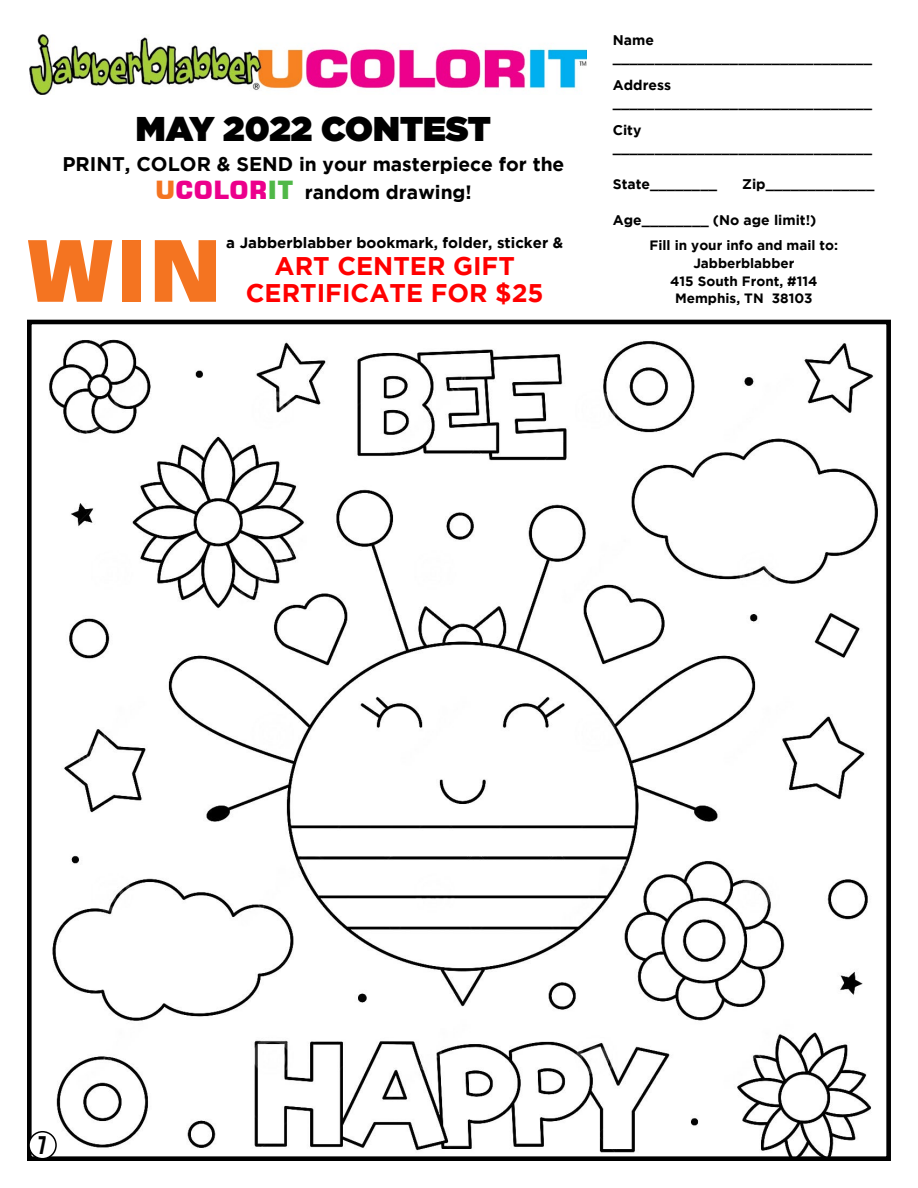
<style>
.page{position:relative;width:918px;height:1188px;background:#fff}
.page>*{position:absolute;margin:0;border:0;box-sizing:border-box;transform-origin:0 0}
.t1{font:84.75px "Square 721 Blk";color:#f47421}
.t2{font:900 34.35px "Gotham";color:#000}
.t3{font:700 25.5px/27px "Gotham";color:#f00;text-align:center}
.t4{font:700 25.5px "Gotham Condensed";color:#000}
.t5{font:700 19.2px/27.3px "Gotham";color:#000;text-align:center}
.t6{font:700 15px "Gotham";color:#000}
.t7{font:700 13.95px/18px "Gotham";color:#000}
.t8{font:700 13.5px/17.9px "Gotham";color:#000;text-align:center}
.s1{font-size:19.65px}
.s2{font-family:"Square 721 Blk";font-weight:400;font-size:25.05px;color:#f47421}
.s3{font-family:"Square 721 Blk";font-weight:400;font-size:25.05px;color:#ec008c}
.s4{font-family:"Square 721 Blk";font-weight:400;font-size:25.05px;color:#50b848}
</style>
<div class="page">
<img style="left:29px;top:35px;width:558px;height:60px">
<img style="left:33px;top:339px;width:845px;height:816px">
<div style="left:27px;top:320px;width:864px;height:841px;border:5px solid #000"></div>
<div style="left:29px;top:1132px;width:27px;height:27px;background:#fff;border-radius:50%"></div>
<div style="left:28px;top:1131px;width:29px;height:28px;border:2px solid #000;border-radius:50%"></div>
<h2 class="t2" style="left:136px;top:105px;width:357px">MAY 2022 CONTEST</h2>
<h3 class="t5" style="left:62px;top:150px;width:503px"><span class="s1">PRINT, COLOR &amp; SEND</span> in your masterpiece for the<br><span class="s2">U</span><span class="s3">COLOR</span><span class="s4">IT</span> random drawing!</h3>
<p class="t7" style="left:613px;top:30px;width:261px">Name _______________________________</p>
<p class="t7" style="left:613px;top:75px;width:261px">Address _______________________________</p>
<p class="t7" style="left:613px;top:120px;width:261px">City _______________________________</p>
<p class="t7" style="left:613px;top:174px;width:106px">State________</p>
<p class="t7" style="left:742px;top:174px;width:134px">Zip_____________</p>
<p class="t7" style="left:613px;top:210px;width:205px">Age________ (No age limit!)</p>
<p class="t6" style="left:226px;top:234px;width:338px">a Jabberblabber bookmark, folder, sticker &amp;</p>
<h3 class="t3" style="left:246px;top:252px;width:299px">ART CENTER GIFT<br>CERTIFICATE FOR $25</h3>
<h1 class="t1" style="left:25px;top:220px;width:199px">WIN</h1>
<p class="t8" style="left:650px;top:236px;width:190px">Fill in your info and mail to:<br>Jabberblabber<br>415 South Front, #114<br>Memphis, TN 38103</p>
<h3 class="t4" style="left:39px;top:1131px;width:9px">7</h3>
</div>
